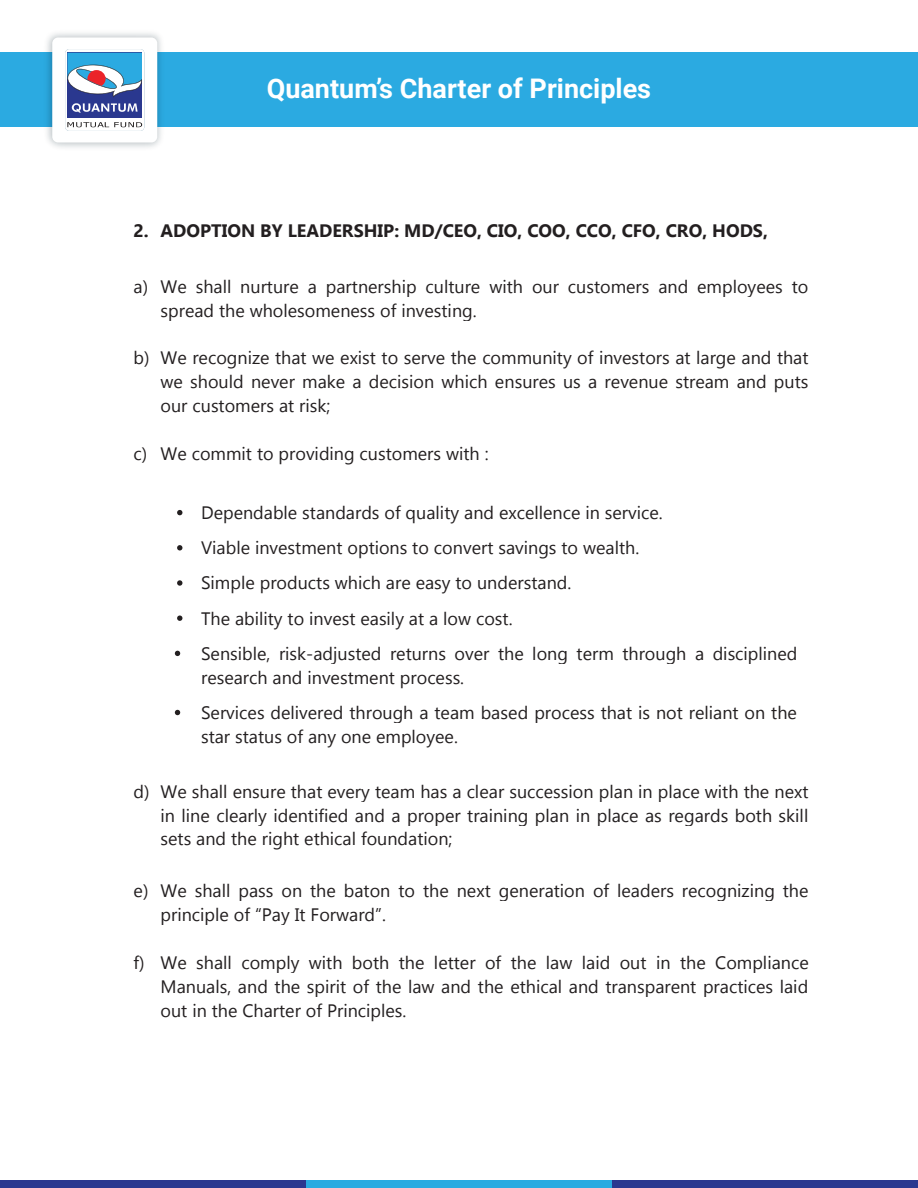
<style>
.page{position:relative;width:918px;height:1188px;background:#fff}
.page>*{position:absolute;margin:0;border:0;box-sizing:border-box;transform-origin:0 0}
.t1{font:700 27px "Roboto";color:#fff}
.t2{font:18px/24px "Gadugi";color:#231f20}
.t3{font:700 18px "Gadugi";color:#231f20}
</style>
<div class="page">
<svg style="left:177px;top:510px;width:5px;height:5px"></svg>
<svg style="left:177px;top:545px;width:5px;height:5px"></svg>
<svg style="left:177px;top:580px;width:5px;height:6px"></svg>
<svg style="left:177px;top:616px;width:5px;height:5px"></svg>
<svg style="left:175px;top:651px;width:5px;height:5px"></svg>
<svg style="left:175px;top:710px;width:5px;height:5px"></svg>
<div style="left:306px;top:1180px;width:306px;height:8px;background:#28abe1"></div>
<div style="left:0;top:1180px;width:306px;height:8px;background:#2a388f"></div>
<div style="left:612px;top:1180px;width:306px;height:8px;background:#2a388f"></div>
<div style="left:0;top:52px;width:918px;height:76px;background:#2baae1"></div>
<img style="left:40px;top:33px;width:128px;height:115px">
<div style="left:52px;top:38px;width:105px;height:104px;background:#fff;border-radius:6px"></div>
<svg style="left:65px;top:49px;width:79px;height:82px"></svg>
<h1 class="t1" style="left:267px;top:69px;width:386px">Quantum’s Charter of Principles</h1>
<p class="t3" style="left:134px;top:220px;width:636px">2. ADOPTION BY LEADERSHIP: MD/CEO, CIO, COO, CCO, CFO, CRO, HODS,</p>
<p class="t2" style="left:161px;top:274px;width:649px;text-indent:-27px">a) We shall nurture a partnership culture with our customers and employees to spread the wholesomeness of investing.</p>
<p class="t2" style="left:161px;top:346px;width:650px;text-align:justify;text-indent:-27px">b) We recognize that we exist to serve the community of investors at large and that we should never make a decision which ensures us a revenue stream and puts our customers at risk;</p>
<p class="t2" style="left:134px;top:442px;width:357px">c) We commit to providing customers with :</p>
<p class="t2" style="left:201px;top:495px;width:598px;line-height:35.2px">Dependable standards of quality and excellence in service.<br>Viable investment options to convert savings to wealth.<br>Simple products which are easy to understand.<br>The ability to invest easily at a low cost.<br>Sensible, risk-adjusted returns over the long term through a disciplined</p>
<p class="t2" style="left:201px;top:660px;width:597px;line-height:35.2px">research and investment process.<br>Services delivered through a team based process that is not reliant on the</p>
<p class="t2" style="left:201px;top:724px;width:258px">star status of any one employee.</p>
<p class="t2" style="left:161px;top:779px;width:649px;text-align:justify;text-indent:-27px">d) We shall ensure that every team has a clear succession plan in place with the next in line clearly identified and a proper training plan in place as regards both skill sets and the right ethical foundation;</p>
<p class="t2" style="left:161px;top:878px;width:650px;text-indent:-27px">e) We shall pass on the baton to the next generation of leaders recognizing the principle of “Pay It Forward”.</p>
<p class="t2" style="left:161px;top:950px;width:650px;text-align:justify;text-indent:-27px">f) We shall comply with both the letter of the law laid out in the Compliance Manuals, and the spirit of the law and the ethical and transparent practices laid out in the Charter of Principles.</p>
</div>
